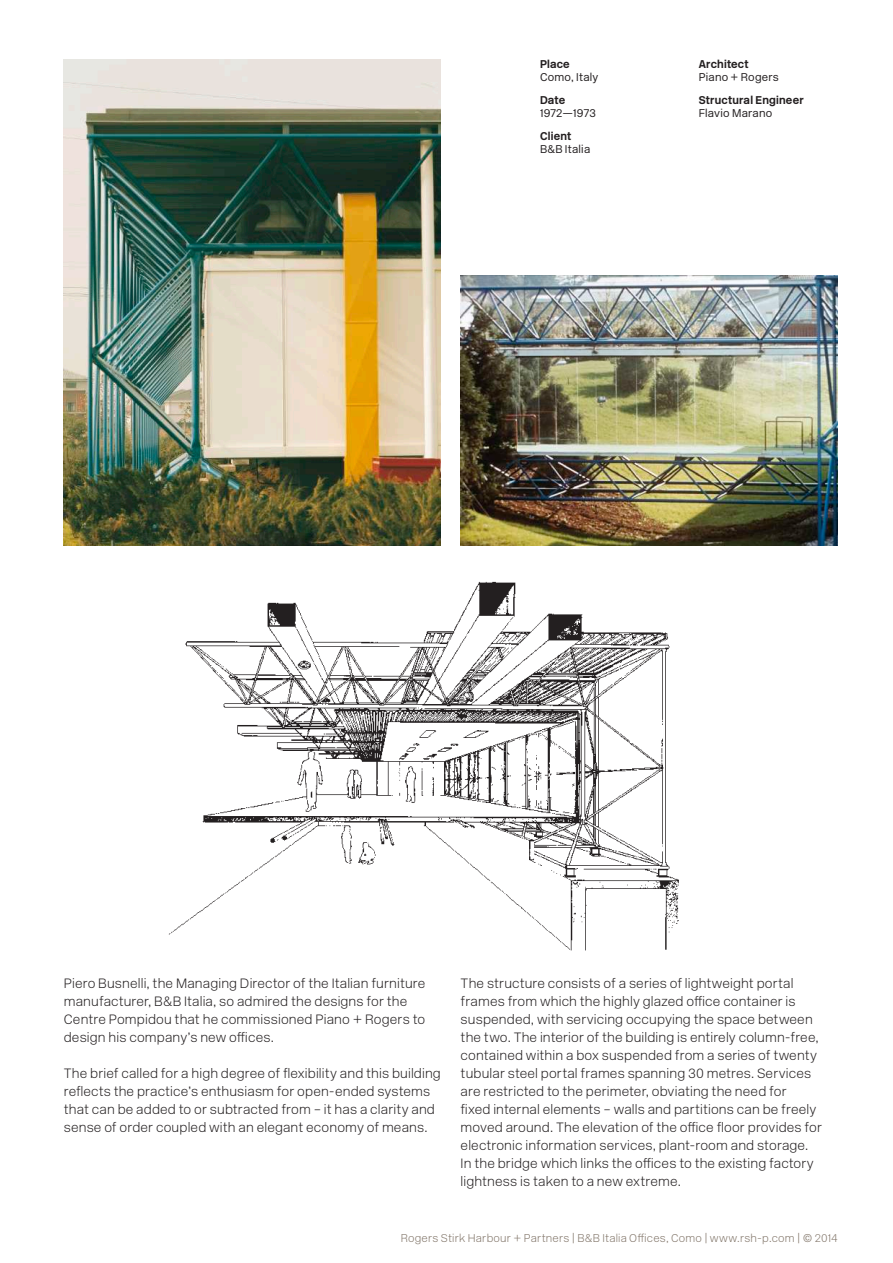
<style>
.page{position:relative;width:893px;height:1263px;background:#fff}
.page>*{position:absolute;margin:0;border:0;box-sizing:border-box;transform-origin:0 0}
.t1{font:13.5px/18px "New Rail Alphabet White";letter-spacing:.01em;color:#231f20}
.t2{font:11.25px "New Rail Alphabet White";letter-spacing:.02em;color:#82766a}
.t3{font:300 11.25px "New Rail Alphabet";letter-spacing:.02em;color:#231f20}
.t4{font:700 11.25px "New Rail Alphabet";letter-spacing:.02em;color:#231f20}
</style>
<div class="page">
<img style="left:64px;top:60px;width:377px;height:486px">
<img style="left:461px;top:276px;width:377px;height:270px">
<img style="left:168px;top:582px;width:511px;height:369px">
<p class="t4" style="left:540px;top:56px;width:31px">Place</p>
<p class="t3" style="left:540px;top:70px;width:60px">Como, Italy</p>
<p class="t4" style="left:540px;top:92px;width:27px">Date</p>
<p class="t3" style="left:540px;top:106px;width:57px">1972—1973</p>
<p class="t4" style="left:540px;top:128px;width:33px">Client</p>
<p class="t3" style="left:540px;top:142px;width:52px">B&amp;B Italia</p>
<p class="t4" style="left:699px;top:56px;width:51px">Architect</p>
<p class="t3" style="left:699px;top:70px;width:82px">Piano + Rogers</p>
<p class="t4" style="left:699px;top:92px;width:106px">Structural Engineer</p>
<p class="t3" style="left:699px;top:106px;width:75px">Flavio Marano</p>
<p class="t1" style="left:64px;top:974px;width:363px">Piero Busnelli, the Managing Director of the Italian furniture manufacturer, B&amp;B Italia, so admired the designs for the Centre Pompidou that he commissioned Piano + Rogers to design his company’s new offices.</p>
<p class="t1" style="left:64px;top:1064px;width:379px">The brief called for a high degree of flexibility and this building reflects the practice’s enthusiasm for open-ended systems that can be added to or subtracted from – it has a clarity and sense of order coupled with an elegant economy of means.</p>
<p class="t1" style="left:461px;top:974px;width:363px">The structure consists of a series of lightweight portal frames from which the highly glazed office container is suspended, with servicing occupying the space between the two. The interior of the building is entirely column-free, contained within a box suspended from a series of twenty tubular steel portal frames spanning 30 metres. Services are restricted to the perimeter, obviating the need for<br>fixed internal elements – walls and partitions can be freely moved around. The elevation of the office floor provides for electronic information services, plant-room and storage.<br>In the bridge which links the offices to the existing factory lightness is taken to a new extreme.</p>
<p class="t2" style="left:401px;top:1231px;width:438px">Rogers Stirk Harbour + Partners | B&amp;B Italia Offices, Como | www.rsh-p.com | © 2014</p>
</div>
